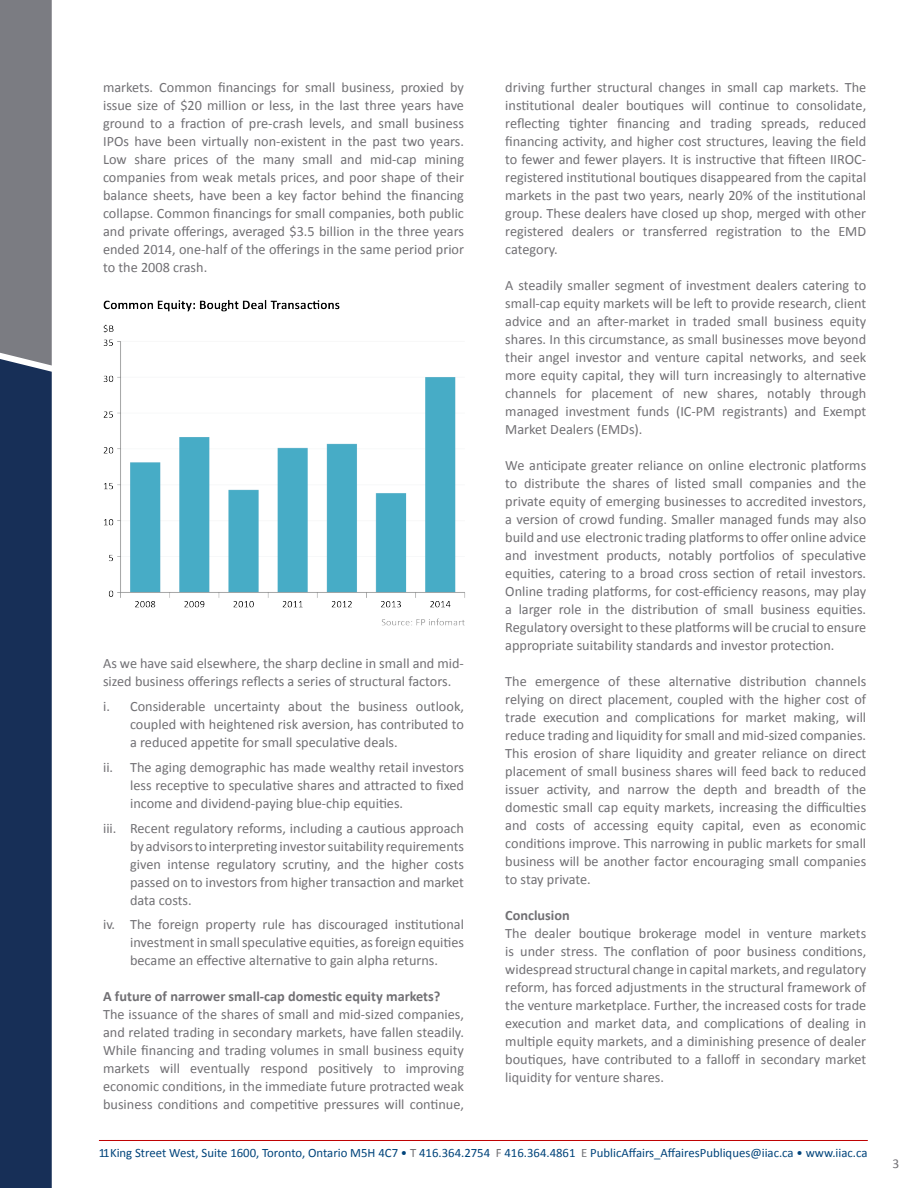
<style>
.page{position:relative;width:918px;height:1188px;background:#fff}
.page>*{position:absolute;margin:0;border:0;box-sizing:border-box;transform-origin:0 0}
.t1{font:14.25px/18px "Calibri";color:#717074;text-align:justify}
.t2{font:700 14.25px "Calibri";color:#717074}
.t3{font:13.5px "Calibri";color:#717074}
.t4{font:12.75px "Calibri";color:#00447b}
.s1{color:#717074}
</style>
<div class="page">
<hr style="left:99px;top:1140px;width:769px;height:1px;background:#c00000">
<svg style="left:0;top:0;width:52px;height:1188px;background:#374865"></svg>
<img style="left:103px;top:300px;width:362px;height:326px">
<p class="t1" style="left:103px;top:79px;width:362px">markets. Common financings for small business, proxied by issue size of $20 million or less, in the last three years have ground to a fraction of pre-crash levels, and small business IPOs have been virtually non-existent in the past two years.<br>Low share prices of the many small and mid-cap mining companies from weak metals prices, and poor shape of their balance sheets, have been a key factor behind the financing collapse. Common financings for small companies, both public and private offerings, averaged $3.5 billion in the three years ended 2014, one-half of the offerings in the same period prior to the 2008 crash.</p>
<p class="t1" style="left:103px;top:655px;width:362px">As we have said elsewhere, the sharp decline in small and mid&shy;sized business offerings reflects a series of structural factors.</p>
<p class="t1" style="left:130px;top:697px;width:335px;text-indent:-27px">i. Considerable uncertainty about the business outlook, coupled with heightened risk aversion, has contributed to a reduced appetite for small speculative deals.</p>
<p class="t1" style="left:130px;top:758px;width:335px;text-indent:-27px">ii. The aging demographic has made wealthy retail investors less receptive to speculative shares and attracted to fixed income and dividend-paying blue-chip equities.</p>
<p class="t1" style="left:130px;top:819px;width:335px;text-indent:-27px">iii. Recent regulatory reforms, including a cautious approach by advisors to interpreting investor suitability requirements given intense regulatory scrutiny, and the higher costs passed on to investors from higher transaction and market data costs.</p>
<p class="t1" style="left:130px;top:916px;width:335px;text-indent:-27px">iv. The foreign property rule has discouraged institutional investment in small speculative equities, as foreign equities became an effective alternative to gain alpha returns.</p>
<p class="t2" style="left:103px;top:988px;width:339px">A future of narrower small-cap domestic equity markets?</p>
<p class="t1" style="left:103px;top:1006px;width:363px">The issuance of the shares of small and mid-sized companies, and related trading in secondary markets, have fallen steadily.<br>While financing and trading volumes in small business equity markets will eventually respond positively to improving economic conditions, in the immediate future protracted weak business conditions and competitive pressures will continue,</p>
<p class="t1" style="left:505px;top:79px;width:362px">driving further structural changes in small cap markets. The institutional dealer boutiques will continue to consolidate, reflecting tighter financing and trading spreads, reduced financing activity, and higher cost structures, leaving the field to fewer and fewer players. It is instructive that fifteen IIROC&shy;registered institutional boutiques disappeared from the capital markets in the past two years, nearly 20% of the institutional group. These dealers have closed up shop, merged with other registered dealers or transferred registration to the EMD category.</p>
<p class="t1" style="left:505px;top:277px;width:362px">A steadily smaller segment of investment dealers catering to small-cap equity markets will be left to provide research, client advice and an after-market in traded small business equity shares. In this circumstance, as small businesses move beyond their angel investor and venture capital networks, and seek more equity capital, they will turn increasingly to alternative channels for placement of new shares, notably through managed investment funds (IC-PM registrants) and Exempt Market Dealers (EMDs).</p>
<p class="t1" style="left:505px;top:457px;width:362px">We anticipate greater reliance on online electronic platforms to distribute the shares of listed small companies and the private equity of emerging businesses to accredited investors, a version of crowd funding. Smaller managed funds may also build and use electronic trading platforms to offer online advice and investment products, notably portfolios of speculative equities, catering to a broad cross section of retail investors.<br>Online trading platforms, for cost-efficiency reasons, may play a larger role in the distribution of small business equities.<br>Regulatory oversight to these platforms will be crucial to ensure appropriate suitability standards and investor protection.</p>
<p class="t1" style="left:505px;top:673px;width:362px">The emergence of these alternative distribution channels relying on direct placement, coupled with the higher cost of trade execution and complications for market making, will reduce trading and liquidity for small and mid-sized companies.<br>This erosion of share liquidity and greater reliance on direct placement of small business shares will feed back to reduced issuer activity, and narrow the depth and breadth of the domestic small cap equity markets, increasing the difficulties and costs of accessing equity capital, even as economic conditions improve. This narrowing in public markets for small business will be another factor encouraging small companies to stay private.</p>
<p class="t2" style="left:505px;top:907px;width:66px">Conclusion</p>
<p class="t1" style="left:505px;top:925px;width:363px">The dealer boutique brokerage model in venture markets is under stress. The conflation of poor business conditions, widespread structural change in capital markets, and regulatory reform, has forced adjustments in the structural framework of the venture marketplace. Further, the increased costs for trade execution and market data, and complications of dealing in multiple equity markets, and a diminishing presence of dealer boutiques, have contributed to a falloff in secondary market liquidity for venture shares.</p>
<p class="t4" style="left:99px;top:1145px;width:770px">11 King Street West, Suite 1600, Toronto, Ontario M5H 4C7 • <span class="s1">T</span> 416.364.2754 <span class="s1">F</span> 416.364.4861 <span class="s1">E</span> PublicAffairs_AffairesPubliques@iiac.ca • www.iiac.ca</p>
<p class="t3" style="left:892px;top:1155px;width:8px">3</p>
</div>
